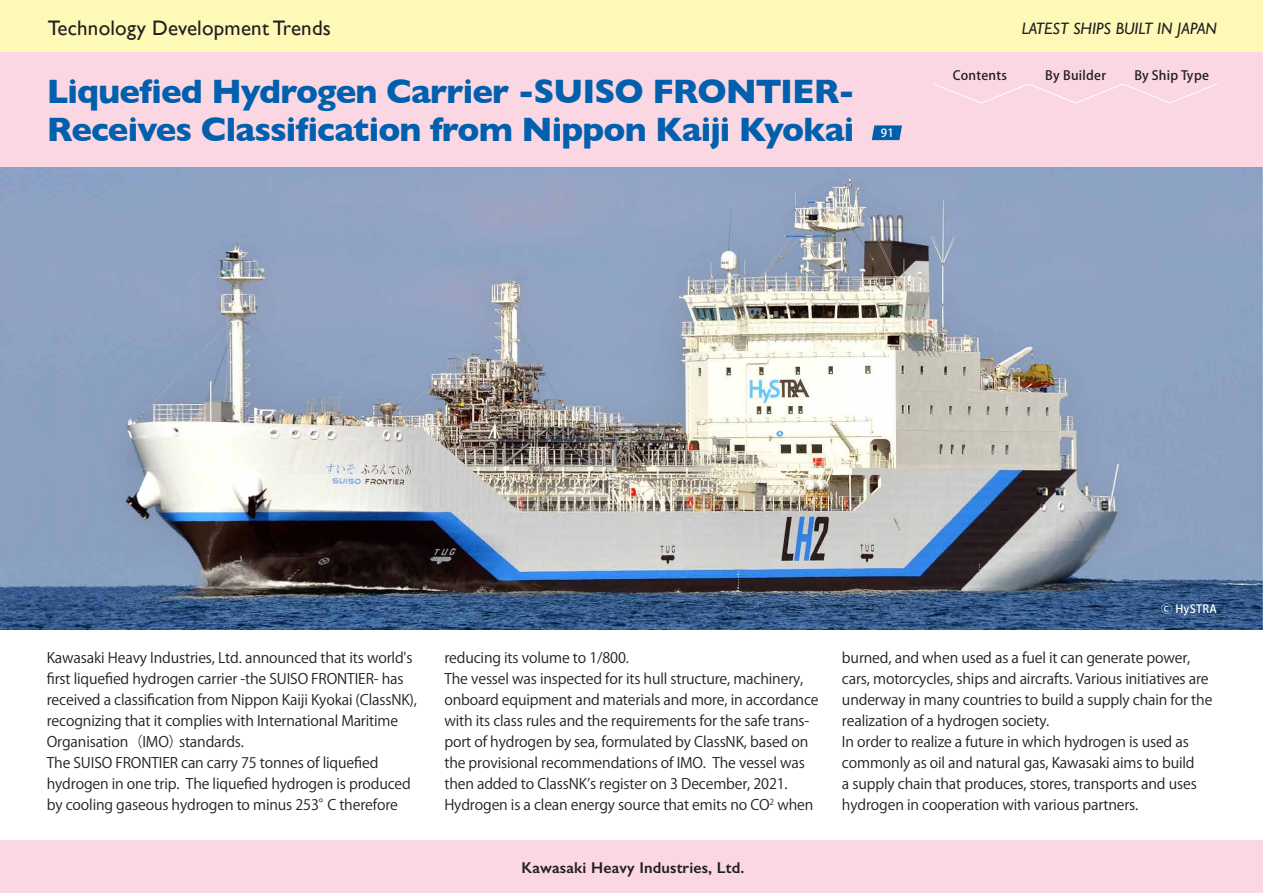
<style>
.page{position:relative;width:1263px;height:893px;background:#fff}
.page>*{position:absolute;margin:0;border:0;box-sizing:border-box;transform-origin:0 0}
.船名{font:700 34.5px "Gill Sans";letter-spacing:-.025em;color:#0160ae}
.Page_title{font:21px "Gill Sans";letter-spacing:.01em;color:#231f20}
.Latest{font:italic 16.5px "Gill Sans";color:#231f20}
.会社名{font:600 15.75px "Gill Sans";letter-spacing:.01em;color:#231f20}
.Features_本文{font:14.4px/21px "Koz Go Pr 6 N";letter-spacing:-.01em;color:#231f20}
.t1{font:500 12.75px "Koz Go Pr 6 N";letter-spacing:.02em;color:#231f20}
.Ship_namber{font:500 11.25px "Koz Go Pr 6 N";letter-spacing:.025em;color:#fff}
.Features_本文-2{font:8.4px "Koz Go Pr 6 N";color:#231f20}
</style>
<div class="page">
<div style="left:1px;top:51px;width:1262px;height:119px;background:#fad7e2"></div>
<div style="left:0;top:0;width:1263px;height:51px;background:#fff9b8"></div>
<div style="left:0;top:840px;width:1263px;height:53px;background:#fad7e2"></div>
<svg style="left:872px;top:125px;width:30px;height:15px"></svg>
<svg style="left:934px;top:83px;width:283px;height:21px"></svg>
<img style="left:1px;top:168px;width:1261px;height:461px">
<p class="Page_title" style="left:48px;top:15px;width:285px">Technology Development Trends</p>
<p class="船名" style="left:47px;top:64px;width:810px">Liquefied Hydrogen Carrier -SUISO FRONTIER-</p>
<p class="船名" style="left:47px;top:101px;width:809px">Receives Classification from Nippon Kaiji Kyokai</p>
<p class="Ship_namber" style="left:881px;top:127px;width:14px">91</p>
<p class="t1" style="left:953px;top:69px;width:56px">Contents</p>
<p class="Latest" style="left:1022px;top:19px;width:197px">LATEST SHIPS BUILT IN JAPAN</p>
<p class="t1" style="left:1045px;top:69px;width:62px">By Builder</p>
<p class="t1" style="left:1134px;top:69px;width:76px">By Ship Type</p>
<p class="Ship_namber" style="left:1161px;top:602px;width:57px">Ⓒ HySTRA</p>
<p class="Features_本文" style="left:47px;top:648px;width:367px">Kawasaki Heavy Industries, Ltd. announced that its world s'</p>
<p class="Features_本文" style="left:47px;top:669px;width:358px">first liquefied hydrogen carrier -the SUISO FRONTIER- has</p>
<p class="Features_本文" style="left:47px;top:690px;width:372px">received a classification from Nippon Kaiji Kyokai (ClassNK ,(</p>
<p class="Features_本文" style="left:47px;top:711px;width:353px">recognizing that it complies with International Maritime</p>
<p class="Features_本文" style="left:179px;top:732px;width:67px">standards.</p>
<p class="Features_本文" style="left:47px;top:732px;width:138px">Organisation（IMO）</p>
<p class="Features_本文" style="left:47px;top:753px;width:333px">The SUISO FRONTIER can carry 75 tonnes of liquefied</p>
<p class="Features_本文" style="left:47px;top:774px;width:366px">hydrogen in one trip. The liquefied hydrogen is produced</p>
<p class="Features_本文" style="left:327px;top:795px;width:72px">C therefore</p>
<p class="Features_本文" style="left:47px;top:795px;width:287px">by cooling gaseous hydrogen to minus 253°</p>
<p class="Features_本文" style="left:444px;top:648px;width:186px">reducing its volume to 1/800.</p>
<p class="Features_本文" style="left:444px;top:669px;width:376px">The vessel was inspected for its hull structure, machinery, onboard equipment and materials and more in, accordance</p>
<p class="Features_本文" style="left:444px;top:732px;width:365px">port of hydrogen by sea, formulated by ClassNK, based on</p>
<p class="Features_本文" style="left:444px;top:711px;width:366px">with its class rules and the requirements for the safe trans-</p>
<p class="Features_本文" style="left:444px;top:753px;width:362px">the provisional recommendations of IMO. The vessel was then added to ClassNK s’ register on 3 December, 2021.</p>
<p class="Features_本文-2" style="left:770px;top:797px;width:6px">2</p>
<p class="Features_本文" style="left:444px;top:795px;width:327px">Hydrogen is a clean energy source that emits no CO</p>
<p class="Features_本文" style="left:777px;top:795px;width:38px">when</p>
<p class="会社名" style="left:521px;top:858px;width:224px">Kawasaki Heavy Industries, Ltd.</p>
<p class="Features_本文" style="left:842px;top:648px;width:372px">burned, and when used as a fuel it can generate power, cars, motorcycles, ships and aircrafts. Various initiatives are underway in many countries to build a supply chain for the realization of a hydrogen society.</p>
<p class="Features_本文" style="left:842px;top:732px;width:356px">In order to realize a future in which hydrogen is used as commonly as oil and natural gas, Kawasaki aims to build a supply chain that produces, stores, transports and uses hydrogen in cooperation with various partners.</p>
</div>
